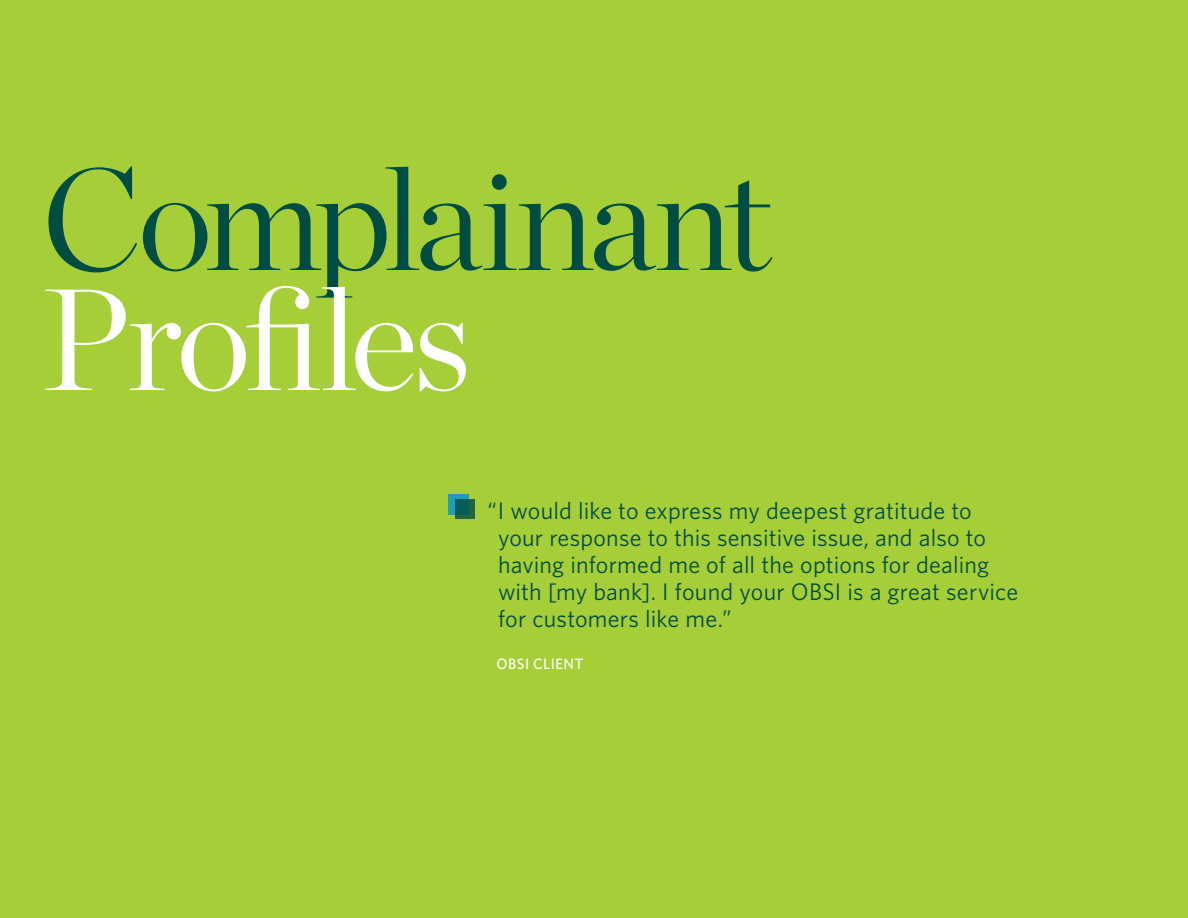
<style>
.page{position:relative;width:1188px;height:918px;background:#a6ce39}
.page>*{position:absolute;margin:0;border:0;box-sizing:border-box;transform-origin:0 0}
.t1{font:300 144px/120px "Chronicle Display";letter-spacing:-.045em;color:#004d43}
.t2{font:24px/27px "Whitney HTF";letter-spacing:.005em;color:#004d43}
.t3{font:15px "Whitney HTF Medium SC";letter-spacing:.03em;color:#fff}
.s1{color:#fff}
</style>
<div class="page">
<div style="left:448px;top:494px;width:21px;height:20px;background:linear-gradient(to bottom,#219eb5,#219eb5)"></div>
<svg style="left:455px;top:500px;width:20px;height:19px"></svg>
<p class="t1" style="left:41px;top:149px;width:733px">Complainant<br><span class="s1">Profiles</span></p>
<p class="t2" style="left:498px;top:496px;width:522px;text-indent:-10px">“I would like to express my deepest gratitude to your response to this sensitive issue, and also to having informed me of all the options for dealing with [my bank]. I found your OBSI is a great service for customers like me.”</p>
<p class="t3" style="left:496px;top:654px;width:88px">OBSI CLIENT</p>
</div>
